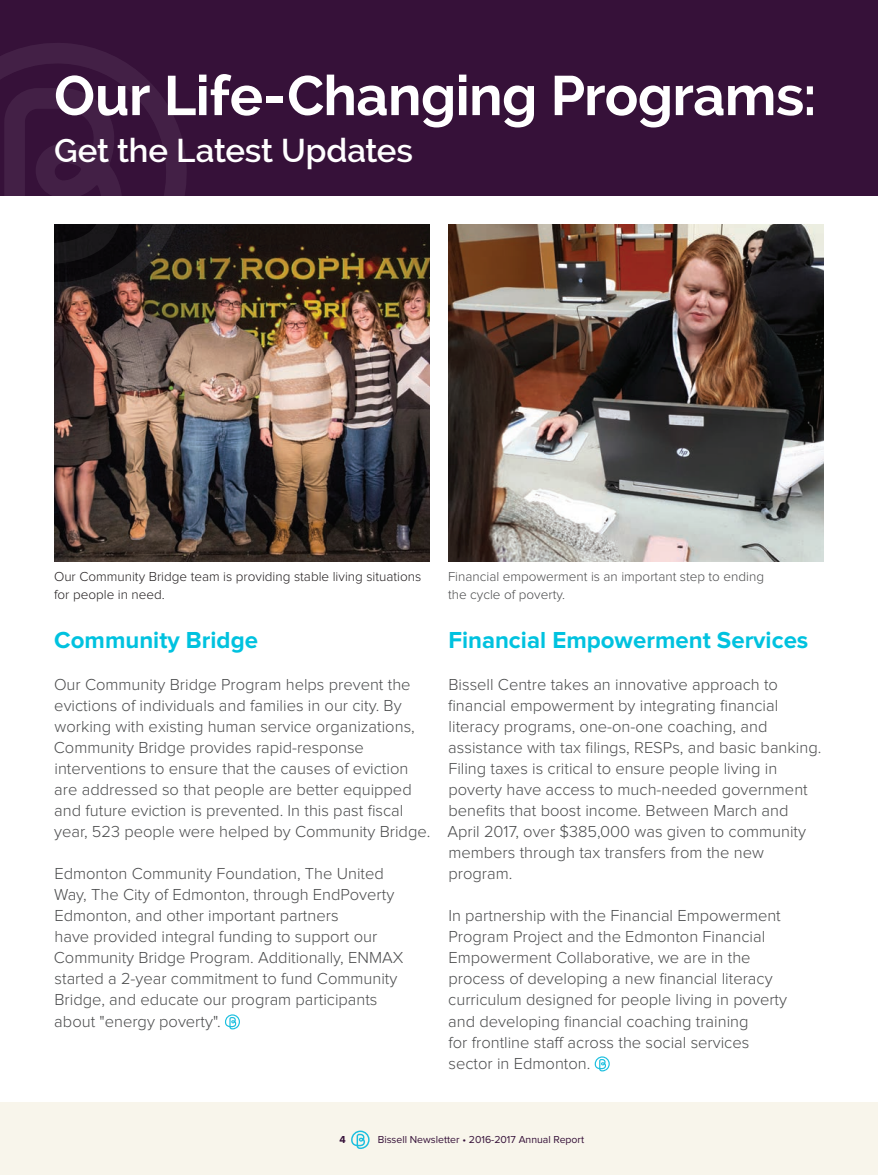
<style>
.page{position:relative;width:878px;height:1175px;background:#fff}
.page>*{position:absolute;margin:0;border:0;box-sizing:border-box;transform-origin:0 0}
.Text_Overlay_Header{font:700 55.5px "Raleway";letter-spacing:-.01em;color:#fff}
.Text_Overlay_Header-2{font:600 33px "Raleway";letter-spacing:-.01em;color:#fff}
.t1{font:700 24px "Proxima Nova";color:#00c2df}
.t2{font:300 16.5px/21px "Proxima Nova";color:#4b4c4d}
.t3{font:300 13.5px/18px "Proxima Nova";color:#231f20}
.t4{font:300 13.5px/18px "Proxima Nova";color:#4b4c4d}
.t5{font:10.5px "Proxima Nova";color:#361139}
.t6{font:700 10.5px "Proxima Nova";color:#361139}
</style>
<div class="page">
<div style="left:0;top:1102px;width:878px;height:72px;background:#f8f5eb"></div>
<svg style="left:351px;top:1130px;width:19px;height:19px"></svg>
<div style="left:0;top:0;width:878px;height:196px;background:#361139"></div>
<svg style="left:225px;top:1014px;width:15px;height:15px"></svg>
<svg style="left:594px;top:1056px;width:16px;height:15px"></svg>
<img style="left:54px;top:224px;width:376px;height:337px">
<img style="left:448px;top:224px;width:376px;height:337px">
<svg style="left:0;top:43px;width:188px;height:259px"></svg>
<p class="Text_Overlay_Header" style="left:54px;top:64px;width:764px">Our Life-Changing Programs:</p>
<p class="Text_Overlay_Header-2" style="left:54px;top:131px;width:360px">Get the Latest Updates</p>
<p class="t3" style="left:54px;top:568px;width:369px">Our Community Bridge team is providing stable living situations for people in need.</p>
<p class="t4" style="left:448px;top:568px;width:317px">Financial empowerment is an important step to ending the cycle of poverty.</p>
<p class="t1" style="left:54px;top:629px;width:205px">Community Bridge</p>
<p class="t2" style="left:54px;top:675px;width:378px">Our Community Bridge Program helps prevent the evictions of individuals and families in our city. By working with existing human service organizations, Community Bridge provides rapid-response interventions to ensure that the causes of eviction are addressed so that people are better equipped and future eviction is prevented. In this past fiscal year, 523 people were helped by Community Bridge.</p>
<p class="t2" style="left:54px;top:864px;width:351px">Edmonton Community Foundation, The United Way, The City of Edmonton, through EndPoverty Edmonton, and other important partners<br>have provided integral funding to support our Community Bridge Program. Additionally, ENMAX started a 2-year commitment to fund Community Bridge, and educate our program participants about "energy poverty".</p>
<p class="t1" style="left:448px;top:629px;width:361px">Financial Empowerment Services</p>
<p class="t2" style="left:447px;top:675px;width:375px">Bissell Centre takes an innovative approach to financial empowerment by integrating financial literacy programs, one-on-one coaching, and assistance with tax filings, RESPs, and basic banking.<br>Filing taxes is critical to ensure people living in poverty have access to much-needed government benefits that boost income. Between March and April 2017, over $385,000 was given to community members through tax transfers from the new program.</p>
<p class="t2" style="left:448px;top:906px;width:340px">In partnership with the Financial Empowerment Program Project and the Edmonton Financial Empowerment Collaborative, we are in the process of developing a new financial literacy curriculum designed for people living in poverty and developing financial coaching training<br>for frontline staff across the social services sector in Edmonton.</p>
<p class="t6" style="left:339px;top:1134px;width:8px">4</p>
<p class="t5" style="left:378px;top:1134px;width:208px">Bissell Newsletter • 2016-2017 Annual Report</p>
</div>
